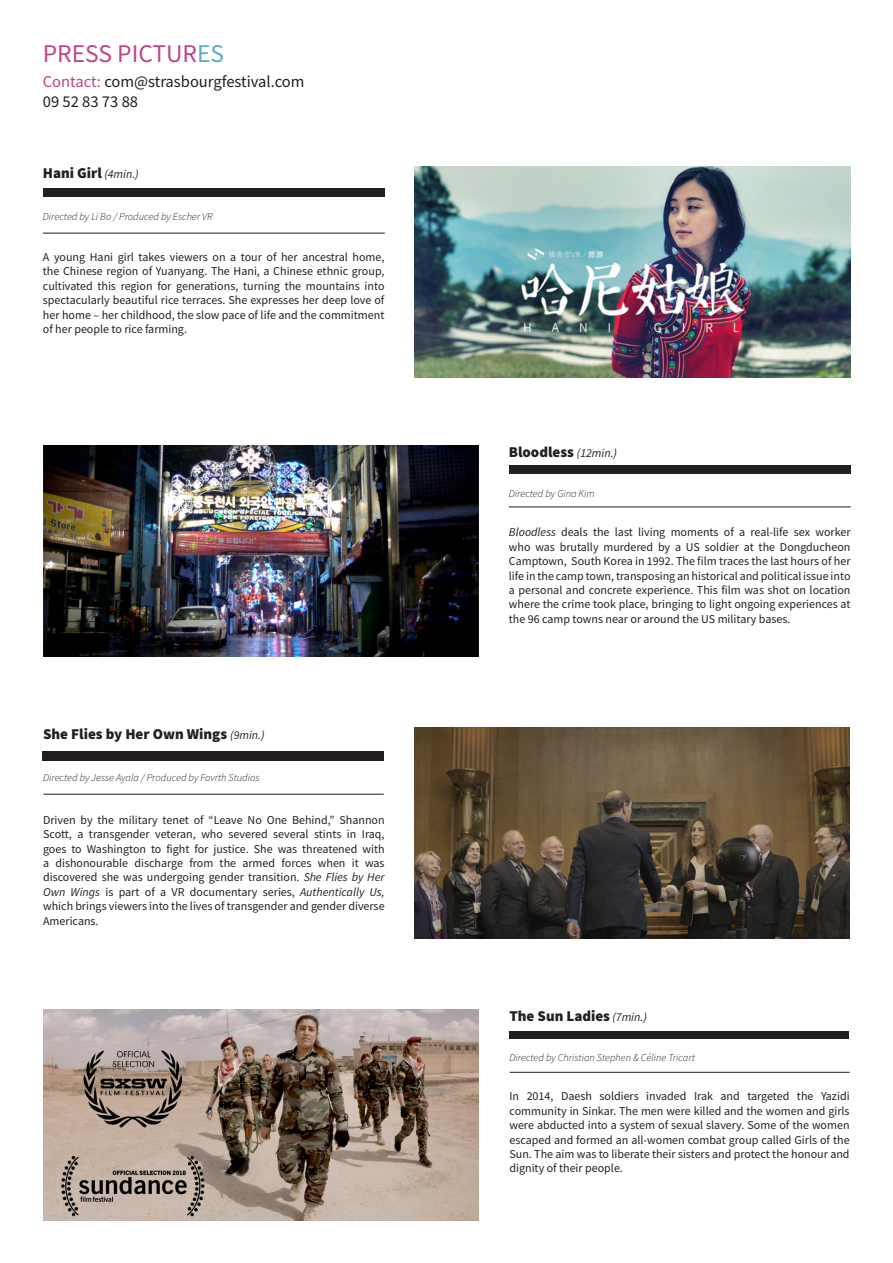
<style>
.page{position:relative;width:893px;height:1263px;background:#fff}
.page>*{position:absolute;margin:0;border:0;box-sizing:border-box;transform-origin:0 0}
.t1{font:25.5px "Source Sans Pro";color:#bf448b}
.t2{font:16.5px "Source Sans Pro";color:#231f20}
.t3{font:900 15px "Source Sans Pro";color:#231f20}
.t4{font:12px/14.4px "Source Sans Pro";color:#231f20;text-align:justify}
.t5{font:italic 300 10.5px "Source Sans Pro";color:#231f20}
.s1{color:#5bacc8}
.s2{color:#bf448b}
.s3{font-weight:400;font-style:italic;font-size:12px}
.s4{font-style:italic}
</style>
<div class="page">
<img style="left:43px;top:1010px;width:435px;height:210px">
<img style="left:43px;top:446px;width:436px;height:210px">
<hr style="left:509px;top:506px;width:342px;height:1px;background:#231f20">
<div style="left:509px;top:465px;width:342px;height:9px;background:#231f20"></div>
<hr style="left:510px;top:1072px;width:340px;height:1px;background:#231f20">
<div style="left:509px;top:1031px;width:340px;height:8px;background:#231f20"></div>
<hr style="left:43px;top:794px;width:341px;height:1px;background:#231f20">
<hr style="left:43px;top:233px;width:342px;height:1px;background:#231f20">
<div style="left:43px;top:188px;width:342px;height:8px;background:#231f20"></div>
<img style="left:415px;top:167px;width:435px;height:210px">
<img style="left:414px;top:728px;width:436px;height:210px">
<div style="left:42px;top:752px;width:341px;height:9px;background:#231f20"></div>
<p class="t1" style="left:43px;top:37px;width:183px">PRESS PICTUR<span class="s1">ES</span></p>
<p class="t2" style="left:43px;top:71px;width:263px"><span class="s2">Contact:</span> com@strasbourgfestival.com</p>
<p class="t2" style="left:43px;top:91px;width:97px">09 52 83 73 88</p>
<p class="t3" style="left:43px;top:163px;width:97px">Hani Girl <span class="s3">(4min.)</span></p>
<p class="t5" style="left:43px;top:210px;width:171px">Directed by Li Bo / Produced by Escher VR</p>
<p class="t4" style="left:43px;top:250px;width:343px">A young Hani girl takes viewers on a tour of her ancestral home, the Chinese region of Yuanyang. The Hani, a Chinese ethnic group, cultivated this region for generations, turning the mountains into spectacularly beautiful rice terraces. She expresses her deep love of her home – her childhood, the slow pace of life and the commitment of her people to rice farming.</p>
<p class="t3" style="left:43px;top:724px;width:223px">She Flies by Her Own Wings <span class="s3">(9min.)</span></p>
<p class="t5" style="left:43px;top:771px;width:218px">Directed by Jesse Ayala / Produced by Fovrth Studios</p>
<p class="t4" style="left:43px;top:812px;width:343px">Driven by the military tenet of “Leave No One Behind,” Shannon Scott, a transgender veteran, who severed several stints in Iraq, goes to Washington to fight for justice. She was threatened with a dishonourable discharge from the armed forces when it was discovered she was undergoing gender transition. <span class="s4">She Flies by Her Own Wings</span> is part of a VR documentary series, <span class="s4">Authentically Us, </span>which brings viewers into the lives of transgender and gender diverse Americans.</p>
<p class="t3" style="left:509px;top:442px;width:110px">Bloodless <span class="s3">(12min.)</span></p>
<p class="t5" style="left:509px;top:487px;width:87px">Directed by Gina Kim</p>
<p class="t4" style="left:509px;top:525px;width:343px"><span class="s4">Bloodless</span> deals the last living moments of a real-life sex worker who was brutally murdered by a US soldier at the Dongducheon Camptown, South Korea in 1992. The film traces the last hours of her life in the camp town, transposing an historical and political issue into a personal and concrete experience. This film was shot on location where the crime took place, bringing to light ongoing experiences at the 96 camp towns near or around the US military bases.</p>
<p class="t3" style="left:509px;top:1006px;width:139px">The Sun Ladies <span class="s3">(7min.)</span></p>
<p class="t5" style="left:509px;top:1051px;width:187px">Directed by Christian Stephen &amp; Céline Tricart</p>
<p class="t4" style="left:509px;top:1089px;width:342px">In 2014, Daesh soldiers invaded Irak and targeted the Yazidi community in Sinkar. The men were killed and the women and girls were abducted into a system of sexual slavery. Some of the women escaped and formed an all-women combat group called Girls of the Sun. The aim was to liberate their sisters and protect the honour and dignity of their people.</p>
</div>
